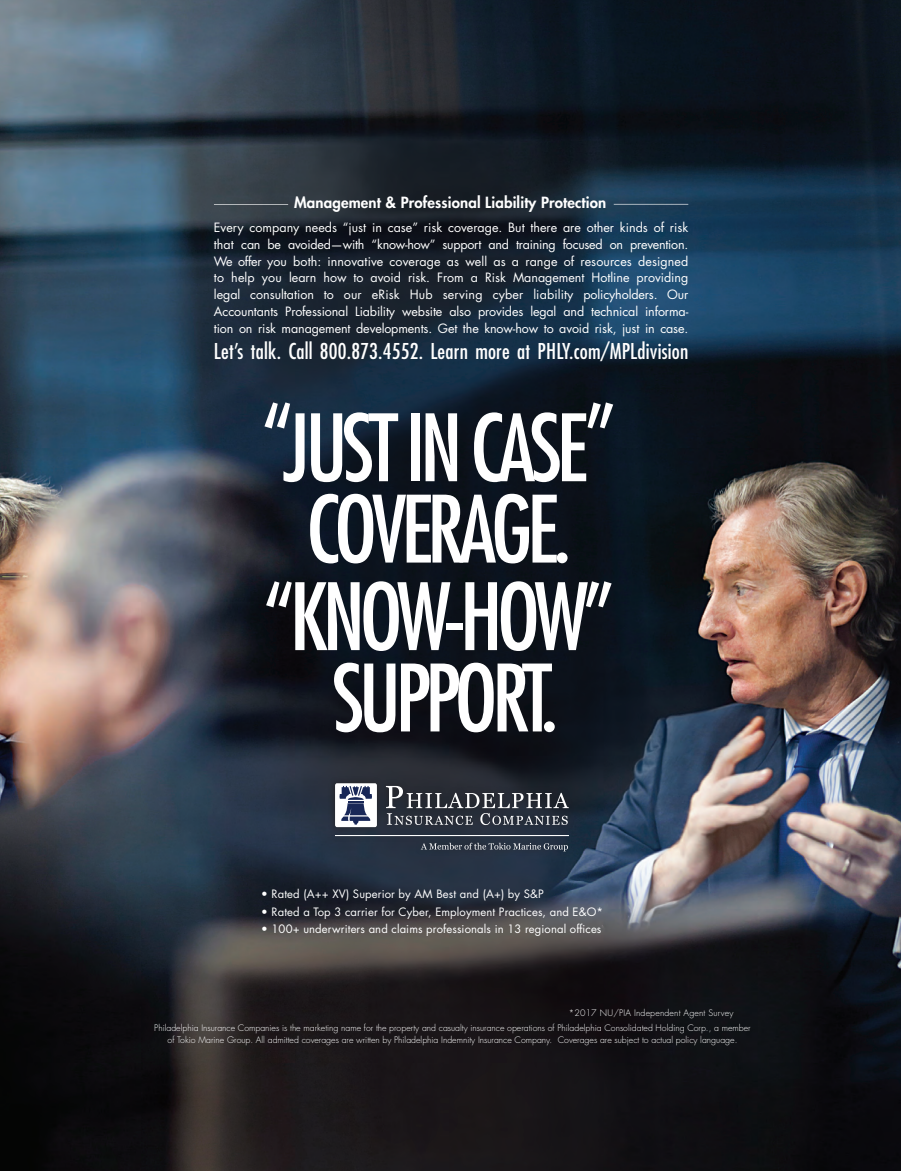
<style>
.page{position:relative;width:901px;height:1171px;background:#fff}
.page>*{position:absolute;margin:0;border:0;box-sizing:border-box;transform-origin:0 0}
.t1{font:condensed 90px/83.4px "Futura";letter-spacing:-.06em;color:#fff;text-align:center}
.t2{font:condensed 21.25px "Futura";letter-spacing:.01em;color:#fff}
.t3{font:800 15px "Futura";letter-spacing:.01em;color:#fff}
.t4{font:12.5px/16.8px "Futura";letter-spacing:-.01em;color:#fff;text-align:justify}
.t5{font:11.25px "Futura";letter-spacing:.01em;color:#fff}
.t6{font:300 8.75px/11.2px "Futura";color:#fff;text-align:center}
.t7{font:300 8.75px "Futura";letter-spacing:.02em;color:#fff}
</style>
<div class="page">
<img style="left:0;top:0;width:900px;height:1170px">
<div style="left:328px;top:776px;width:246px;height:81px;background:#231f20;opacity:.75"></div>
<svg style="left:386px;top:785px;width:182px;height:39px;background:#4b4f57"></svg>
<div style="left:335px;top:783px;width:42px;height:43px;background:#fff;border-radius:2px"></div>
<svg style="left:339px;top:785px;width:33px;height:39px"></svg>
<hr style="left:335px;top:835px;width:233px;height:1px;background:#fff">
<svg style="left:420px;top:842px;width:147px;height:9px"></svg>
<hr style="left:613px;top:204px;width:75px;height:1px;background:#fff">
<hr style="left:214px;top:204px;width:74px;height:1px;background:#fff">
<svg style="left:53px;top:1148px;width:7px;height:22px"></svg>
<svg style="left:880px;top:1148px;width:7px;height:22px"></svg>
<p class="t3" style="left:294px;top:193px;width:313px">Management &amp; Professional Liability Protection</p>
<p class="t4" style="left:214px;top:219px;width:475px">Every company needs “just in case” risk coverage. But there are other kinds of risk that can be avoided—with “know-how” support and training focused on prevention.<br>We offer you both: innovative coverage as well as a range of resources designed to help you learn how to avoid risk. From a Risk Management Hotline providing legal consultation to our eRisk Hub serving cyber liability policyholders. Our Accountants Professional Liability website also provides legal and technical informa&shy;tion on risk management developments. Get the know-how to avoid risk, just in case.</p>
<h2 class="t2" style="left:214px;top:338px;width:475px">Let’s talk. Call 800.873.4552. Learn more at PHLY.com/MPLdivision</h2>
<h1 class="t1" style="left:262px;top:405px;width:354px">“JUST IN CASE”<br>COVERAGE. “KNOW-HOW”<br>SUPPORT.</h1>
<p class="t5" style="left:261px;top:886px;width:284px">• Rated (A++ XV) Superior by AM Best and (A+) by S&amp;P</p>
<p class="t5" style="left:261px;top:903px;width:343px">• Rated a Top 3 carrier for Cyber, Employment Practices, and E&amp;O*</p>
<p class="t5" style="left:261px;top:921px;width:341px">• 100+ underwriters and claims professionals in 13 regional offices</p>
<p class="t7" style="left:568px;top:1007px;width:166px">*2017 NU/PIA Independent Agent Survey</p>
<p class="t6" style="left:154px;top:1022px;width:597px">Philadelphia Insurance Companies is the marketing name for the property and casualty insurance operations of Philadelphia Consolidated Holding Corp., a member of Tokio Marine Group. All admitted coverages are written by Philadelphia Indemnity Insurance Company. Coverages are subject to actual policy language.</p>
</div>
